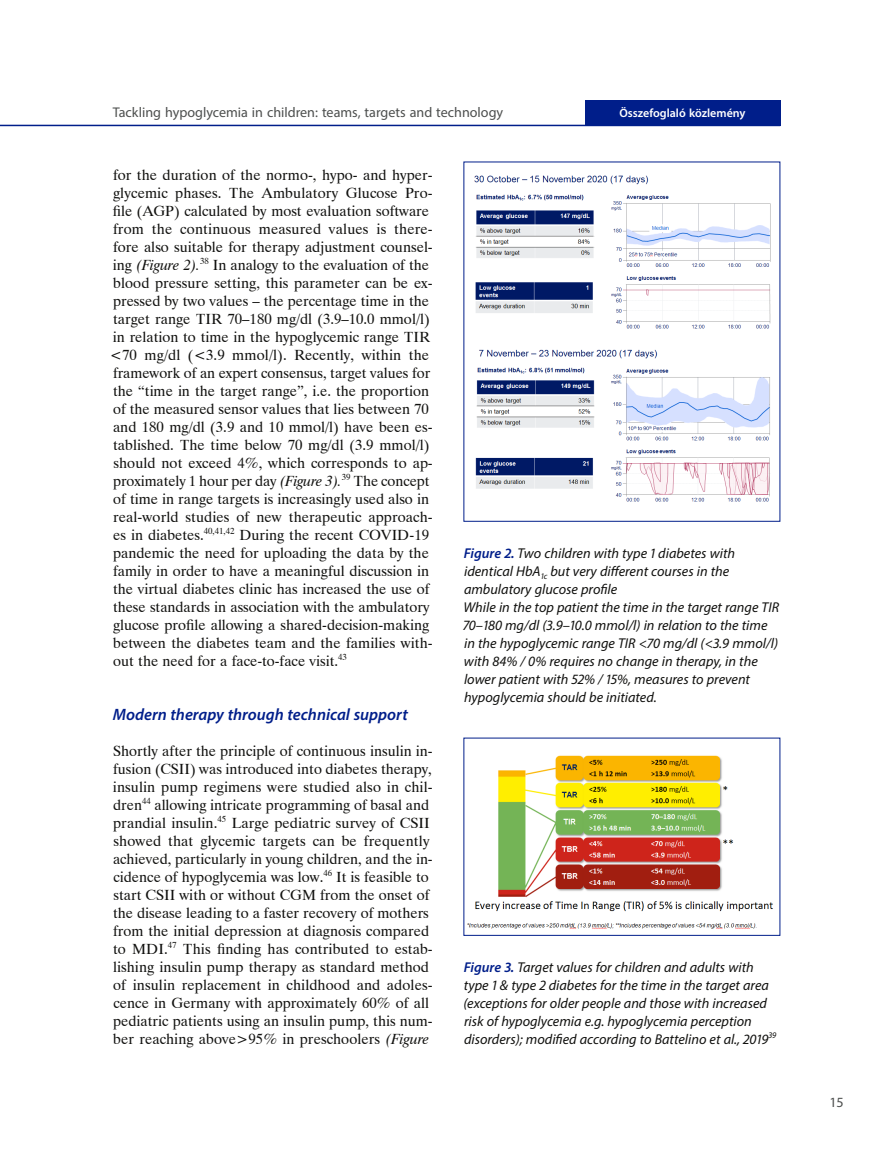
<style>
.page{position:relative;width:893px;height:1161px;background:#fff}
.page>*{position:absolute;margin:0;border:0;box-sizing:border-box;transform-origin:0 0}
.Közcím_1{font:italic 600 16.5px "Myriad Pro";color:#001e8a}
.Normál_beütés_nélkül{font:14.7px/18px "Dutch 801 BTWGL4";color:#11110f}
.t1{font:italic 14.25px/18px "Myriad Pro";color:#11110f}
.t2{font:14.1px "Myriad Pro";color:#4d4f4e}
.t3{font:600 12px "Myriad Pro";color:#fff}
.s1{font-style:italic}
.s2{font-weight:600;color:#001e8a}
</style>
<div class="page">
<hr style="left:0;top:125px;width:780px;height:1px;background:#001e8a">
<div style="left:585px;top:100px;width:195px;height:25px;background:#001e8a"></div>
<img style="left:467px;top:755px;width:306px;height:174px">
<div style="left:463px;top:738px;width:317px;height:198px;border:1px solid #001e8a"></div>
<img style="left:474px;top:175px;width:297px;height:154px">
<img style="left:475px;top:349px;width:295px;height:153px">
<p class="t2" style="left:113px;top:104px;width:392px">Tackling hypoglycemia in children: teams, targets and technology</p>
<p class="t3" style="left:619px;top:105px;width:128px">Összefoglaló közlemény</p>
<p class="Normál_beütés_nélkül" style="left:110px;top:165px;width:325px">for the duration of the normo‑, hypo- and hyper&shy;glycemic phases. The Ambulatory Glucose Pro&shy;file (AGP) calculated by most evaluation software from the continuous measured values is there&shy;fore also suitable for therapy adjustment counsel&shy;ing <span class="s1">(Figure 2).</span><sup>38</sup> In analogy to the evaluation of the blood pressure setting, this parameter can be ex&shy;pressed by two values – the percentage time in the target range TIR 70–180 mg/dl (3.9–10.0 mmol/l) in relation to time in the hypoglycemic range TIR &lt;70 mg/dl (&lt;3.9 mmol/l). Recently, within the framework of an expert consensus, target values for the “time in the target range”, i.e. the proportion of the measured sensor values that lies between 70 and 180 mg/dl (3.9 and 10 mmol/l) have been es&shy;tablished. The time below 70 mg/dl (3.9 mmol/l) should not exceed 4%, which corresponds to ap&shy;proximately 1 hour per day <span class="s1">(Figure 3).</span><sup>39</sup> The concept of time in range targets is increasingly used also in real-world studies of new therapeutic approach&shy;es in diabetes.<sup>40,41,42</sup> During the recent COVID-19 pandemic the need for uploading the data by the family in order to have a meaningful discussion in the virtual diabetes clinic has increased the use of these standards in association with the ambulatory glucose profile allowing a shared-decision-making between the diabetes team and the families with&shy;out the need for a face-to-face visit.<sup>43</sup></p>
<p class="Közcím_1" style="left:113px;top:704px;width:296px">Modern therapy through technical support</p>
<p class="Normál_beütés_nélkül" style="left:113px;top:741px;width:321px">Shortly after the principle of continuous insulin in&shy;fusion (CSII) was introduced into diabetes therapy, insulin pump regimens were studied also in chil&shy;dren<sup>44</sup> allowing intricate programming of basal and prandial insulin.<sup>45</sup> Large pediatric survey of CSII showed that glycemic targets can be frequently achieved, particularly in young children, and the in&shy;cidence of hypoglycemia was low.<sup>46</sup> It is feasible to start CSII with or without CGM from the onset of the disease leading to a faster recovery of mothers from the initial depression at diagnosis compared to MDI.<sup>47</sup> This finding has contributed to estab&shy;lishing insulin pump therapy as standard method of insulin replacement in childhood and adoles&shy;cence in Germany with approximately 60% of all pediatric patients using an insulin pump, this num&shy;ber reaching above&gt;95% in preschoolers <span class="s1">(Figure</span></p>
<p class="t1" style="left:464px;top:544px;width:273px"><span class="s2">Figure 2.</span> Two children with type 1 diabetes with identical HbA<sub>1c</sub> but very different courses in the ambulatory glucose profile</p>
<p class="t1" style="left:463px;top:598px;width:317px">While in the top patient the time in the target range TIR 70–180 mg/dl (3.9–10.0 mmol/l) in relation to the time in the hypoglycemic range TIR &lt;70 mg/dl (&lt;3.9 mmol/l) with 84% / 0% requires no change in therapy, in the lower patient with 52% / 15%, measures to prevent hypoglycemia should be initiated.</p>
<p class="t1" style="left:463px;top:958px;width:315px"><span class="s2">Figure 3.</span> Target values for children and adults with type 1 &amp; type 2 diabetes for the time in the target area (exceptions for older people and those with increased risk of hypoglycemia e.g. hypoglycemia perception disorders); modified according to Battelino et al., 2019<sup>39</sup></p>
<p class="t2" style="left:829px;top:1094px;width:16px">15</p>
</div>
